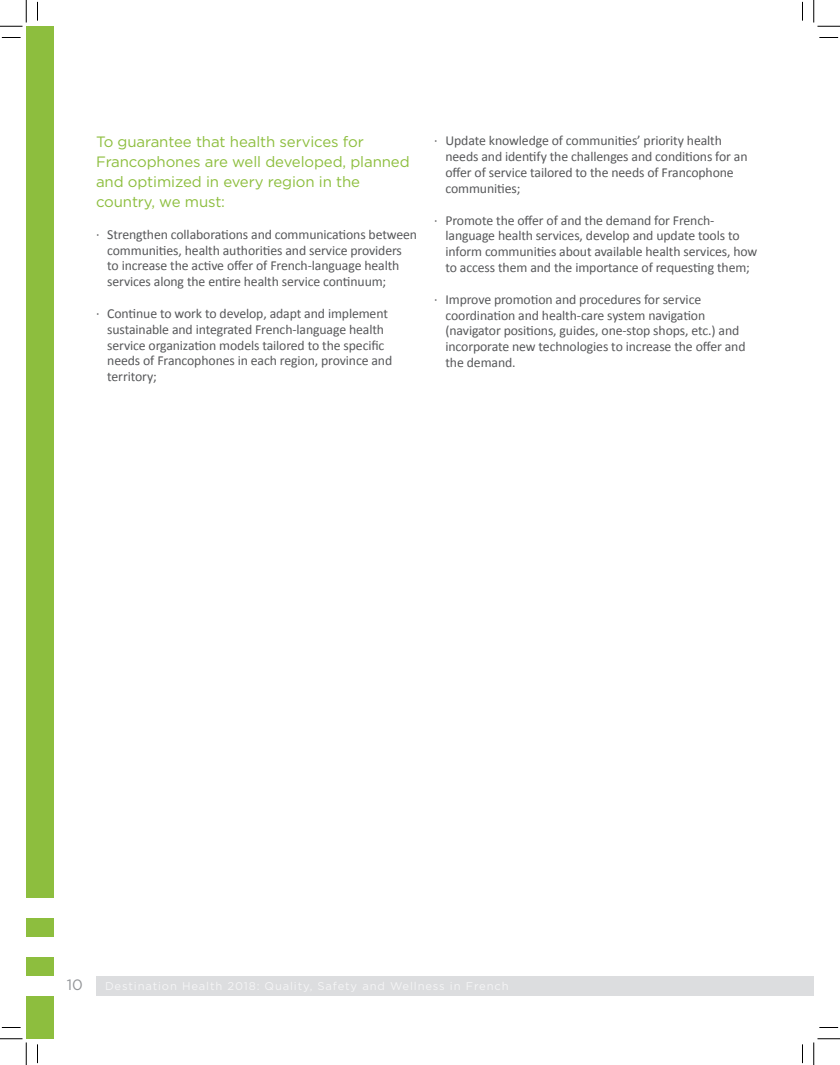
<style>
.page{position:relative;width:840px;height:1065px;background:#fff}
.page>*{position:absolute;margin:0;border:0;box-sizing:border-box;transform-origin:0 0}
.t1{font:15px/20px "Gotham";letter-spacing:-.01em;color:#8dbe3e}
.t2{font:15px "Gotham";color:#939598}
.t3{font:13.75px/15.8px "Calibri";letter-spacing:-.01em;color:#57585a}
</style>
<div class="page">
<div style="left:96px;top:976px;width:718px;height:20px;background:#dcdddf"></div>
<div style="left:26px;top:26px;width:28px;height:1013px;background:#8dbe3e"></div>
<div style="left:26px;top:976px;width:32px;height:20px;background:#fff"></div>
<div style="left:26px;top:938px;width:32px;height:19px;background:#fff"></div>
<div style="left:26px;top:899px;width:32px;height:19px;background:#fff"></div>
<svg style="left:2px;top:37px;width:19px;height:1px"></svg>
<svg style="left:819px;top:37px;width:19px;height:1px"></svg>
<svg style="left:2px;top:1027px;width:19px;height:1px"></svg>
<svg style="left:819px;top:1027px;width:19px;height:1px"></svg>
<svg style="left:37px;top:2px;width:1px;height:19px"></svg>
<svg style="left:37px;top:1044px;width:1px;height:19px"></svg>
<svg style="left:802px;top:2px;width:1px;height:19px"></svg>
<svg style="left:802px;top:1044px;width:1px;height:19px"></svg>
<svg style="left:0;top:0;width:27px;height:27px"></svg>
<svg style="left:0;top:1039px;width:27px;height:26px"></svg>
<svg style="left:814px;top:0;width:26px;height:27px"></svg>
<svg style="left:814px;top:1039px;width:26px;height:26px"></svg>
<p class="t1" style="left:96px;top:131px;width:315px">To guarantee that health services for Francophones are well developed, planned and optimized in every region in the country, we must:</p>
<p class="t3" style="left:107px;top:226px;width:311px;text-indent:-11px">· Strengthen collaborations and communications between communities, health authorities and service providers<br>to increase the active offer of French-language health services along the entire health service continuum;</p>
<p class="t3" style="left:107px;top:305px;width:287px;text-indent:-11px">· Continue to work to develop, adapt and implement sustainable and integrated French-language health service organization models tailored to the specific needs of Francophones in each region, province and territory;</p>
<p class="t3" style="left:445px;top:132px;width:304px;text-indent:-11px">· Update knowledge of communities’ priority health needs and identify the challenges and conditions for an offer of service tailored to the needs of Francophone communities;</p>
<p class="t3" style="left:445px;top:211px;width:313px;text-indent:-11px">· Promote the offer of and the demand for French&shy;language health services, develop and update tools to inform communities about available health services, how to access them and the importance of requesting them;</p>
<p class="t3" style="left:445px;top:291px;width:302px;text-indent:-11px">· Improve promotion and procedures for service coordination and health-care system navigation (navigator positions, guides, one-stop shops, etc.) and incorporate new technologies to increase the offer and the demand.</p>
<p class="t2" style="left:67px;top:975px;width:18px">10</p>
</div>
